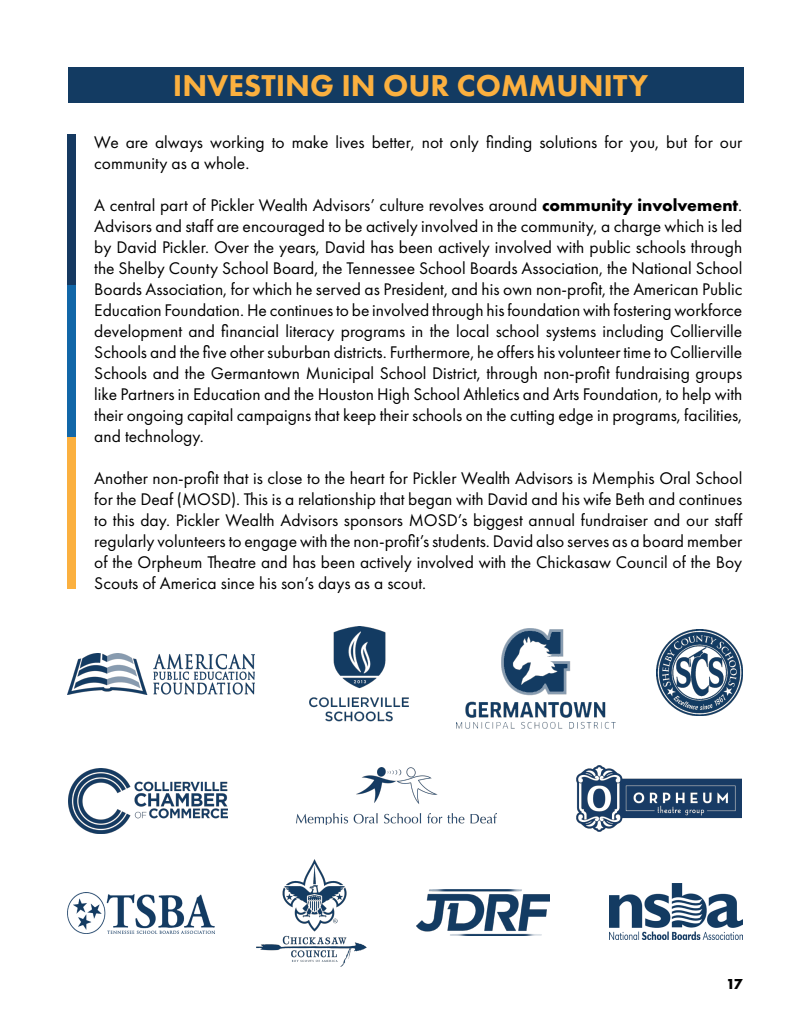
<style>
.page{position:relative;width:810px;height:1035px;background:#fff}
.page>*{position:absolute;margin:0;border:0;box-sizing:border-box;transform-origin:0 0}
.t1{font:800 31.25px "Futura PT";color:#fbb03f}
.t2{font:17.5px/21px "Futura PT";color:#000;text-align:justify}
.t3{font:700 15px "Futura PT";color:#000}
.s1{font-weight:700}
</style>
<div class="page">
<div style="left:68px;top:68px;width:676px;height:35px;background:#133b62"></div>
<img style="left:67px;top:654px;width:188px;height:40px">
<img style="left:310px;top:627px;width:98px;height:94px">
<img style="left:457px;top:629px;width:159px;height:99px">
<img style="left:296px;top:767px;width:201px;height:57px">
<img style="left:257px;top:859px;width:110px;height:108px">
<img style="left:656px;top:629px;width:86px;height:86px">
<img style="left:68px;top:768px;width:159px;height:66px">
<div style="left:67px;top:134px;width:9px;height:152px;background:#153961"></div>
<div style="left:67px;top:286px;width:9px;height:151px;background:#1267a8"></div>
<div style="left:67px;top:437px;width:9px;height:152px;background:#fbb03f"></div>
<img style="left:577px;top:766px;width:164px;height:65px">
<img style="left:67px;top:893px;width:148px;height:40px">
<img style="left:609px;top:883px;width:133px;height:57px">
<img style="left:417px;top:889px;width:133px;height:47px">
<p class="t1" style="left:173px;top:66px;width:477px">INVESTING IN OUR COMMUNITY</p>
<p class="t2" style="left:94px;top:131px;width:650px">We are always working to make lives better, not only finding solutions for you, but for our community as a whole.</p>
<p class="t2" style="left:94px;top:194px;width:650px">A central part of Pickler Wealth Advisors’ culture revolves around <span class="s1">community involvement</span>.<br>Advisors and staff are encouraged to be actively involved in the community, a charge which is led by David Pickler. Over the years, David has been actively involved with public schools through the Shelby County School Board, the Tennessee School Boards Association, the National School Boards Association, for which he served as President, and his own non-profit, the American Public Education Foundation. He continues to be involved through his foundation with fostering workforce development and financial literacy programs in the local school systems including Collierville Schools and the five other suburban districts. Furthermore, he offers his volunteer time to Collierville Schools and the Germantown Municipal School District, through non-profit fundraising groups like Partners in Education and the Houston High School Athletics and Arts Foundation, to help with their ongoing capital campaigns that keep their schools on the cutting edge in programs, facilities, and technology.</p>
<p class="t2" style="left:94px;top:467px;width:650px">Another non-profit that is close to the heart for Pickler Wealth Advisors is Memphis Oral School for the Deaf (MOSD). This is a relationship that began with David and his wife Beth and continues to this day. Pickler Wealth Advisors sponsors MOSD’s biggest annual fundraiser and our staff regularly volunteers to engage with the non-profit’s students. David also serves as a board member of the Orpheum Theatre and has been actively involved with the Chickasaw Council of the Boy Scouts of America since his son’s days as a scout.</p>
<p class="t3" style="left:726px;top:974px;width:18px">17</p>
</div>
